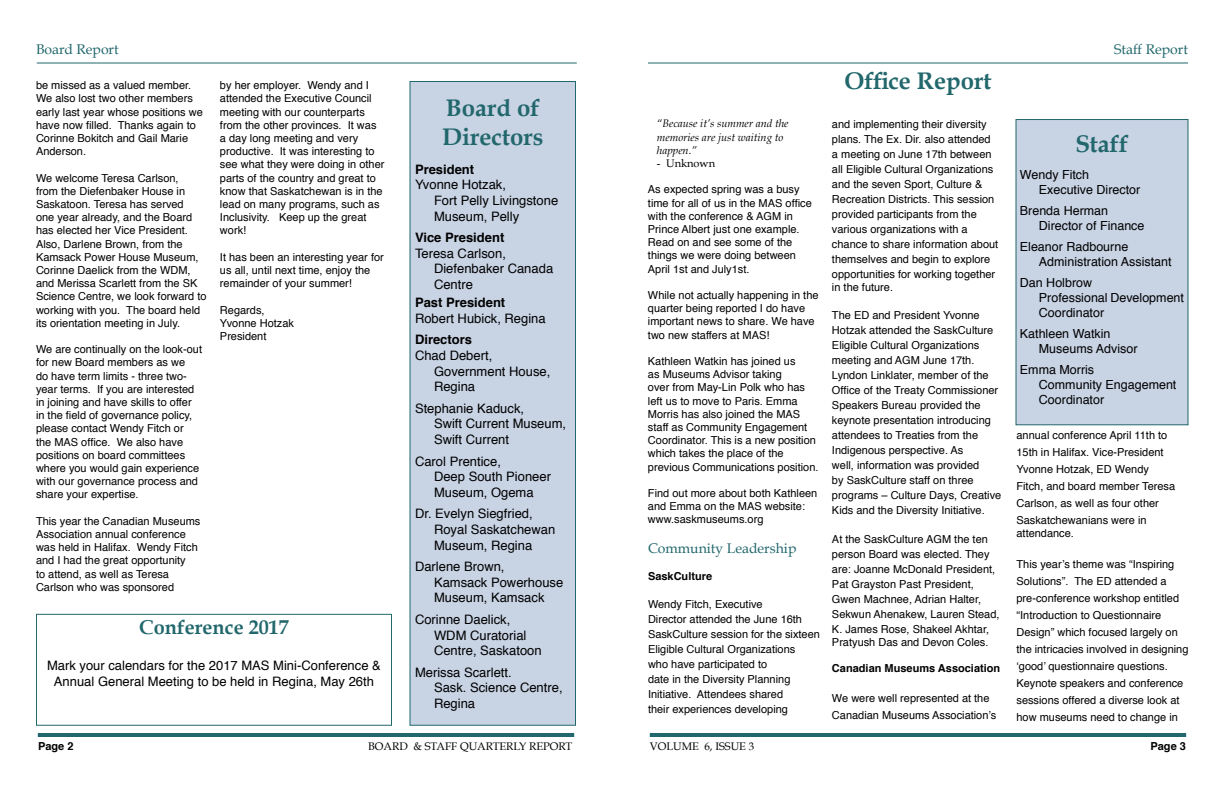
<style>
.page{position:relative;width:1224px;height:792px;background:#fff}
.page>*{position:absolute;margin:0;border:0;box-sizing:border-box;transform-origin:0 0}
.t1{font:700 24px/28.8px "Book Antiqua";color:#21676c}
.t2{font:700 20px "Book Antiqua";color:#21676c}
.t3{font:14px "Book Antiqua";color:#21676c}
.t4{font:13px/15.6px "Helvetica";color:#000}
.t5{font:700 13px "Helvetica";color:#000}
.t6{font:12.5px/15px "Helvetica";color:#000}
.t7{font:11px/13.2px "Helvetica";color:#000}
.t8{font:italic 11px/13.2px "Book Antiqua";color:#000}
.t9{font:11px "Book Antiqua";color:#000}
.t10{font:700 11px "Helvetica";color:#000}
</style>
<div class="page">
<hr style="left:38px;top:733px;width:536px;height:4px;background:#21676c">
<hr style="left:650px;top:733px;width:536px;height:4px;background:#21676c">
<hr style="left:648px;top:62px;width:540px;height:2px;background:#21676c">
<hr style="left:37px;top:62px;width:540px;height:2px;background:#21676c">
<div style="left:410px;top:82px;width:166px;height:643px;background:#c8d3e4"></div>
<div style="left:410px;top:81px;width:166px;height:645px;border:1px solid #21676c"></div>
<div style="left:36px;top:614px;width:356px;height:112px;border:1px solid #21676c"></div>
<div style="left:1016px;top:119px;width:172px;height:306px;background:#c8d3e4;border:1px solid #21676c"></div>
<p class="t3" style="left:36px;top:41px;width:84px">Board Report</p>
<p class="t3" style="left:1114px;top:41px;width:75px">Staff Report</p>
<p class="t7" style="left:36px;top:79px;width:168px">be missed as a valued member.<br>We also lost two other members early last year whose positions we have now filled. Thanks again to<br>Corinne Bokitch and Gail Marie<br>Anderson.</p>
<p class="t7" style="left:36px;top:172px;width:172px">We welcome Teresa Carlson,<br>from the Diefenbaker House in<br>Saskatoon. Teresa has served<br>one year already, and the Board has elected her Vice President.<br>Also, Darlene Brown, from the<br>Kamsack Power House Museum,<br>Corinne Daelick from the WDM, and Merissa Scarlett from the SK<br>Science Centre, we look forward to working with you. The board held its orientation meeting in July.</p>
<p class="t7" style="left:36px;top:343px;width:168px">We are continually on the look-out for new Board members as we<br>do have term limits - three two&shy;year terms. If you are interested in joining and have skills to offer in the field of governance policy, please contact Wendy Fitch or<br>the MAS office. We also have positions on board committees where you would gain experience with our governance process and share your expertise.</p>
<p class="t7" style="left:36px;top:515px;width:166px">This year the Canadian Museums<br>Association annual conference was held in Halifax. Wendy Fitch and I had the great opportunity<br>to attend, as well as Teresa<br>Carlson who was sponsored</p>
<h1 class="t1" style="left:844px;top:67px;width:149px">Office Report</h1>
<p class="t7" style="left:220px;top:79px;width:166px">by her employer. Wendy and I attended the Executive Council meeting with our counterparts from the other provinces. It was a day long meeting and very productive. It was interesting to see what they were doing in other parts of the country and great to know that Saskatchewan is in the lead on many programs, such as<br>Inclusivity. Keep up the great work!</p>
<p class="t7" style="left:220px;top:251px;width:165px">It has been an interesting year for us all, until next time, enjoy the remainder of your summer!</p>
<p class="t7" style="left:220px;top:304px;width:75px">Regards,<br>Yvonne Hotzak<br>President</p>
<h1 class="t1" style="left:442px;top:94px;width:103px">Board of<br>Directors</h1>
<p class="t5" style="left:415px;top:159px;width:61px">President</p>
<p class="t4" style="left:434px;top:178px;width:126px;text-indent:-19px">Yvonne Hotzak,<br>Fort Pelly Livingstone<br>Museum, Pelly</p>
<p class="t5" style="left:415px;top:227px;width:91px">Vice President</p>
<p class="t4" style="left:434px;top:246px;width:121px;text-indent:-19px">Teresa Carlson,<br>Diefenbaker Canada<br>Centre</p>
<p class="t5" style="left:415px;top:292px;width:92px">Past President</p>
<p class="t4" style="left:415px;top:311px;width:132px">Robert Hubick, Regina</p>
<p class="t5" style="left:415px;top:329px;width:59px">Directors</p>
<p class="t4" style="left:434px;top:348px;width:118px;text-indent:-19px">Chad Debert,<br>Government House,<br>Regina</p>
<p class="t4" style="left:434px;top:401px;width:134px;text-indent:-19px">Stephanie Kaduck,<br>Swift Current Museum,<br>Swift Current</p>
<p class="t4" style="left:434px;top:454px;width:119px;text-indent:-19px">Carol Prentice,<br>Deep South Pioneer<br>Museum, Ogema</p>
<p class="t4" style="left:434px;top:506px;width:123px;text-indent:-19px">Dr. Evelyn Siegfried,<br>Royal Saskatchewan<br>Museum, Regina</p>
<p class="t4" style="left:434px;top:559px;width:131px;text-indent:-19px">Darlene Brown,<br>Kamsack Powerhouse<br>Museum, Kamsack</p>
<p class="t4" style="left:434px;top:612px;width:109px;text-indent:-19px">Corinne Daelick,<br>WDM Curatorial<br>Centre, Saskatoon</p>
<p class="t4" style="left:434px;top:665px;width:130px;text-indent:-19px">Merissa Scarlett.<br>Sask. Science Centre,<br>Regina</p>
<p class="t8" style="left:657px;top:117px;width:133px">“Because it’s summer and the memories are just waiting to happen.”</p>
<p class="t9" style="left:657px;top:157px;width:60px">- Unknown</p>
<p class="t7" style="left:648px;top:183px;width:165px">As expected spring was a busy time for all of us in the MAS office with the conference &amp; AGM in<br>Prince Albert just one example.<br>Read on and see some of the things we were doing between<br>April 1st and July1st.</p>
<p class="t7" style="left:648px;top:289px;width:172px">While not actually happening in the quarter being reported I do have important news to share. We have two new staffers at MAS!</p>
<p class="t7" style="left:648px;top:355px;width:172px">Kathleen Watkin has joined us<br>as Museums Advisor taking<br>over from May-Lin Polk who has left us to move to Paris. Emma<br>Morris has also joined the MAS staff as Community Engagement<br>Coordinator. This is a new position which takes the place of the previous Communications position.</p>
<p class="t7" style="left:648px;top:487px;width:171px">Find out more about both Kathleen and Emma on the MAS website: www.saskmuseums.org</p>
<p class="t3" style="left:648px;top:540px;width:150px">Community Leadership</p>
<p class="t10" style="left:648px;top:567px;width:66px">SaskCulture</p>
<p class="t7" style="left:648px;top:597px;width:173px;line-height:15px">Wendy Fitch, Executive<br>Director attended the June 16th<br>SaskCulture session for the sixteen<br>Eligible Cultural Organizations<br>who have participated to<br>date in the Diversity Planning<br>Initiative. Attendees shared<br>their experiences developing</p>
<p class="t7" style="left:832px;top:117px;width:168px;line-height:15px">and implementing their diversity plans. The Ex. Dir. also attended a meeting on June 17th between all Eligible Cultural Organizations and the seven Sport, Culture &amp; Recreation Districts. This session provided participants from the various organizations with a chance to share information about themselves and begin to explore opportunities for working together</p>
<p class="t7" style="left:832px;top:281px;width:63px">in the future.</p>
<p class="t7" style="left:832px;top:308px;width:171px;line-height:15px">The ED and President Yvonne<br>Hotzak attended the SaskCulture<br>Eligible Cultural Organizations meeting and AGM June 17th.<br>Lyndon Linklater, member of the<br>Office of the Treaty Commissioner<br>Speakers Bureau provided the keynote presentation introducing attendees to Treaties from the<br>Indigenous perspective. As<br>well, information was provided<br>by SaskCulture staff on three programs – Culture Days, Creative<br>Kids and the Diversity Initiative.</p>
<p class="t7" style="left:832px;top:531px;width:169px;line-height:15px">At the SaskCulture AGM the ten person Board was elected. They are: Joanne McDonald President,<br>Pat Grayston Past President,<br>Gwen Machnee, Adrian Halter,<br>Sekwun Ahenakew, Lauren Stead,<br>K. James Rose, Shakeel Akhtar,</p>
<p class="t7" style="left:832px;top:636px;width:158px">Pratyush Das and Devon Coles.</p>
<p class="t10" style="left:832px;top:659px;width:170px">Canadian Museums Association</p>
<p class="t7" style="left:832px;top:690px;width:166px;line-height:17px">We were well represented at the<br>Canadian Museums Association’s</p>
<h1 class="t1" style="left:1075px;top:129px;width:55px">Staff</h1>
<p class="t6" style="left:1039px;top:167px;width:103px;text-indent:-19px">Wendy Fitch<br>Executive Director</p>
<p class="t6" style="left:1039px;top:203px;width:107px;text-indent:-19px">Brenda Herman<br>Director of Finance</p>
<p class="t6" style="left:1039px;top:239px;width:134px;text-indent:-19px">Eleanor Radbourne<br>Administration Assistant</p>
<p class="t6" style="left:1039px;top:275px;width:147px;text-indent:-19px">Dan Holbrow<br>Professional Development<br>Coordinator</p>
<p class="t6" style="left:1039px;top:326px;width:100px;text-indent:-19px">Kathleen Watkin<br>Museums Advisor</p>
<p class="t6" style="left:1039px;top:362px;width:139px;text-indent:-19px">Emma Morris<br>Community Engagement<br>Coordinator</p>
<p class="t7" style="left:1016px;top:427px;width:160px;line-height:17px">annual conference April 11th to<br>15th in Halifax. Vice-President<br>Yvonne Hotzak, ED Wendy<br>Fitch, and board member Teresa<br>Carlson, as well as four other<br>Saskatchewanians were in</p>
<p class="t7" style="left:1016px;top:527px;width:59px">attendance.</p>
<p class="t7" style="left:1016px;top:556px;width:173px;line-height:17px">This year’s theme was “Inspiring Solutions”. The ED attended a pre-conference workshop entitled “Introduction to Questionnaire Design” which focused largely on the intricacies involved in designing ‘good’ questionnaire questions.<br>Keynote speakers and conference sessions offered a diverse look at how museums need to change in</p>
<h2 class="t2" style="left:139px;top:615px;width:151px">Conference 2017</h2>
<p class="t4" style="left:47px;top:658px;width:335px;text-align:center">Mark your calendars for the 2017 MAS Mini-Conference &amp;<br>Annual General Meeting to be held in Regina, May 26th</p>
<p class="t10" style="left:38px;top:737px;width:37px">Page 2</p>
<p class="t9" style="left:368px;top:739px;width:205px">BOARD &amp; STAFF QUARTERLY REPORT</p>
<p class="t9" style="left:650px;top:739px;width:106px">VOLUME 6, ISSUE 3</p>
<p class="t10" style="left:1151px;top:737px;width:37px">Page 3</p>
</div>
